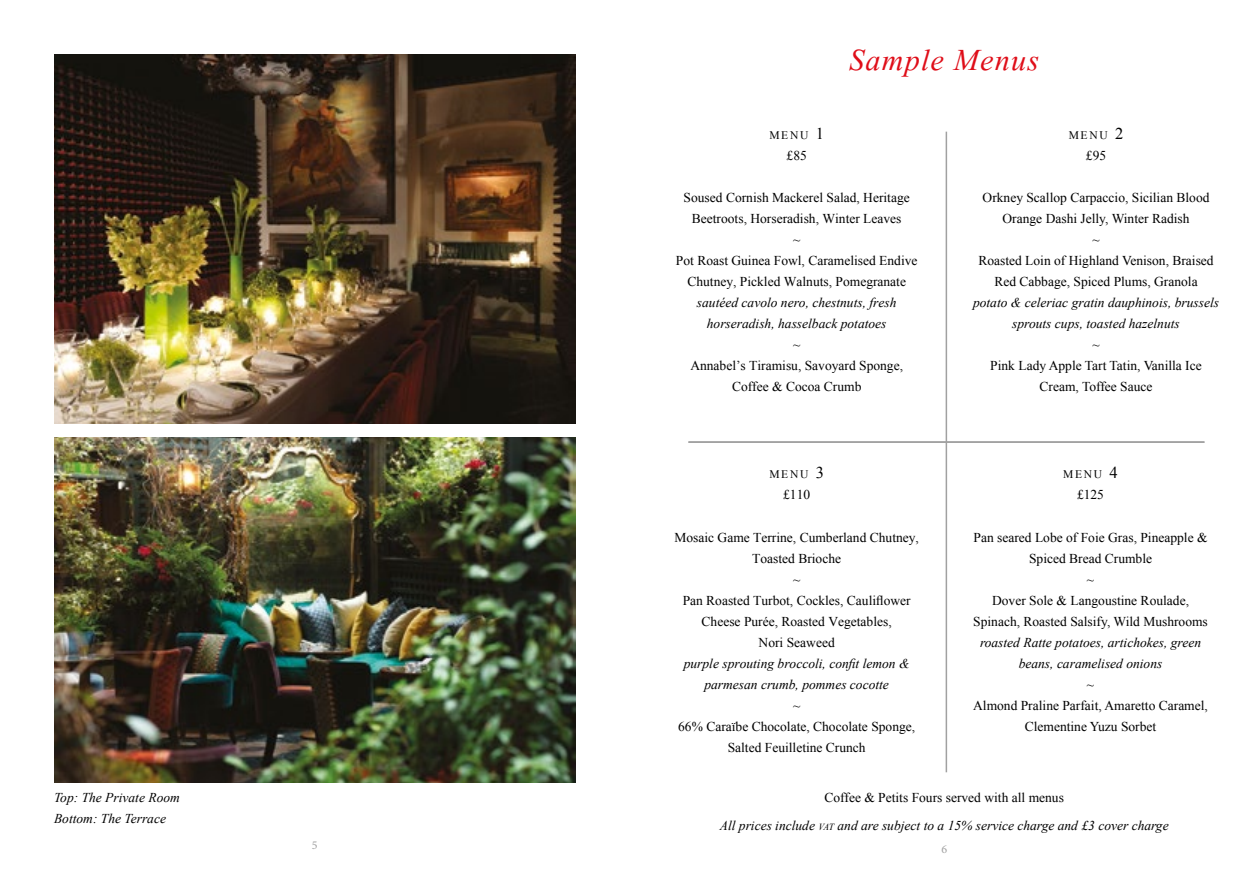
<style>
.page{position:relative;width:1259px;height:893px;background:#fff}
.page>*{position:absolute;margin:0;border:0;box-sizing:border-box;transform-origin:0 0}
.t1{font:italic 39px "Kokila";letter-spacing:.03em;color:#df0d18}
.t2{font:13.5px/21px "Times New Roman";color:#000;text-align:center}
.t3{font:italic 13.5px/21px "Times New Roman";color:#000;text-align:center}
.t4{font:12px "Minion Pro";color:#a1a1a1}
.t5{font:11.55px "Times New Roman";letter-spacing:.145em;color:#000}
.s1{font-size:16.5px}
.s2{font-style:normal}
.s3{font-size:9.45px}
</style>
<div class="page">
<img style="left:54px;top:54px;width:521px;height:369px">
<img style="left:54px;top:437px;width:521px;height:345px">
<hr style="left:945px;top:132px;width:2px;height:640px;background:#a1a1a1">
<hr style="left:688px;top:441px;width:516px;height:2px;background:#a1a1a1">
<p class="t3" style="left:54px;top:786px;width:127px;text-align:left">Top: The Private Room<br>Bottom: The Terrace</p>
<p class="t4" style="left:312px;top:837px;width:7px">5</p>
<h1 class="t1" style="left:849px;top:41px;width:191px">Sample Menus</h1>
<p class="t5" style="left:769px;top:127px;width:56px">MENU <span class="s1">1</span></p>
<p class="t2" style="left:786px;top:144px;width:22px">£85</p>
<p class="t2" style="left:676px;top:186px;width:243px">Soused Cornish Mackerel Salad, Heritage Beetroots, Horseradish, Winter Leaves<br>~<br>Pot Roast Guinea Fowl, Caramelised Endive Chutney, Pickled Walnuts, Pomegranate</p>
<p class="t3" style="left:697px;top:291px;width:201px">sautéed cavolo nero, chestnuts, fresh horseradish, hasselback potatoes</p>
<p class="t2" style="left:690px;top:334px;width:214px">~<br>Annabel’s Tiramisu, Savoyard Sponge,<br>Coffee &amp; Cocoa Crumb</p>
<p class="t5" style="left:769px;top:467px;width:56px">MENU <span class="s1">3</span></p>
<p class="t2" style="left:783px;top:484px;width:28px">£110</p>
<p class="t2" style="left:674px;top:526px;width:246px">Mosaic Game Terrine, Cumberland Chutney,<br>Toasted Brioche<br>~<br>Pan Roasted Turbot, Cockles, Cauliflower<br>Cheese Purée, Roasted Vegetables,<br>Nori Seaweed</p>
<p class="t3" style="left:684px;top:652px;width:227px">purple sprouting broccoli, confit lemon &amp; parmesan crumb, pommes cocotte</p>
<p class="t2" style="left:678px;top:694px;width:238px">~<br>66% Caraïbe Chocolate, Chocolate Sponge,<br>Salted Feuilletine Crunch</p>
<p class="t5" style="left:1068px;top:127px;width:56px">MENU <span class="s1">2</span></p>
<p class="t2" style="left:1086px;top:144px;width:22px">£95</p>
<p class="t2" style="left:978px;top:186px;width:237px">Orkney Scallop Carpaccio, Sicilian Blood<br>Orange Dashi Jelly, Winter Radish<br>~<br>Roasted Loin of Highland Venison, Braised<br>Red Cabbage, Spiced Plums, Granola</p>
<p class="t3" style="left:973px;top:291px;width:248px">potato &amp; celeriac gratin dauphinois, brussels sprouts cups, toasted hazelnuts</p>
<p class="t2" style="left:990px;top:334px;width:213px">~<br>Pink Lady Apple Tart Tatin, Vanilla Ice<br>Cream, Toffee Sauce</p>
<p class="t5" style="left:1063px;top:467px;width:56px">MENU <span class="s1">4</span></p>
<p class="t2" style="left:1077px;top:484px;width:28px">£125</p>
<p class="t2" style="left:973px;top:526px;width:236px">Pan seared Lobe of Foie Gras, Pineapple &amp;<br>Spiced Bread Crumble<br>~<br>Dover Sole &amp; Langoustine Roulade,<br>Spinach, Roasted Salsify, Wild Mushrooms</p>
<p class="t3" style="left:980px;top:631px;width:222px">roasted Ratte potatoes, artichokes, green beans, caramelised onions</p>
<p class="t2" style="left:973px;top:673px;width:236px">~<br>Almond Praline Parfait, Amaretto Caramel,<br>Clementine Yuzu Sorbet</p>
<p class="t3" style="left:720px;top:783px;width:450px;line-height:28.5px"><span class="s2">Coffee &amp; Petits Fours served with all menus<br></span>All prices include <span class="s3">vat</span> and are subject to a 15% service charge and £3 cover charge</p>
<p class="t4" style="left:941px;top:841px;width:7px">6</p>
</div>
